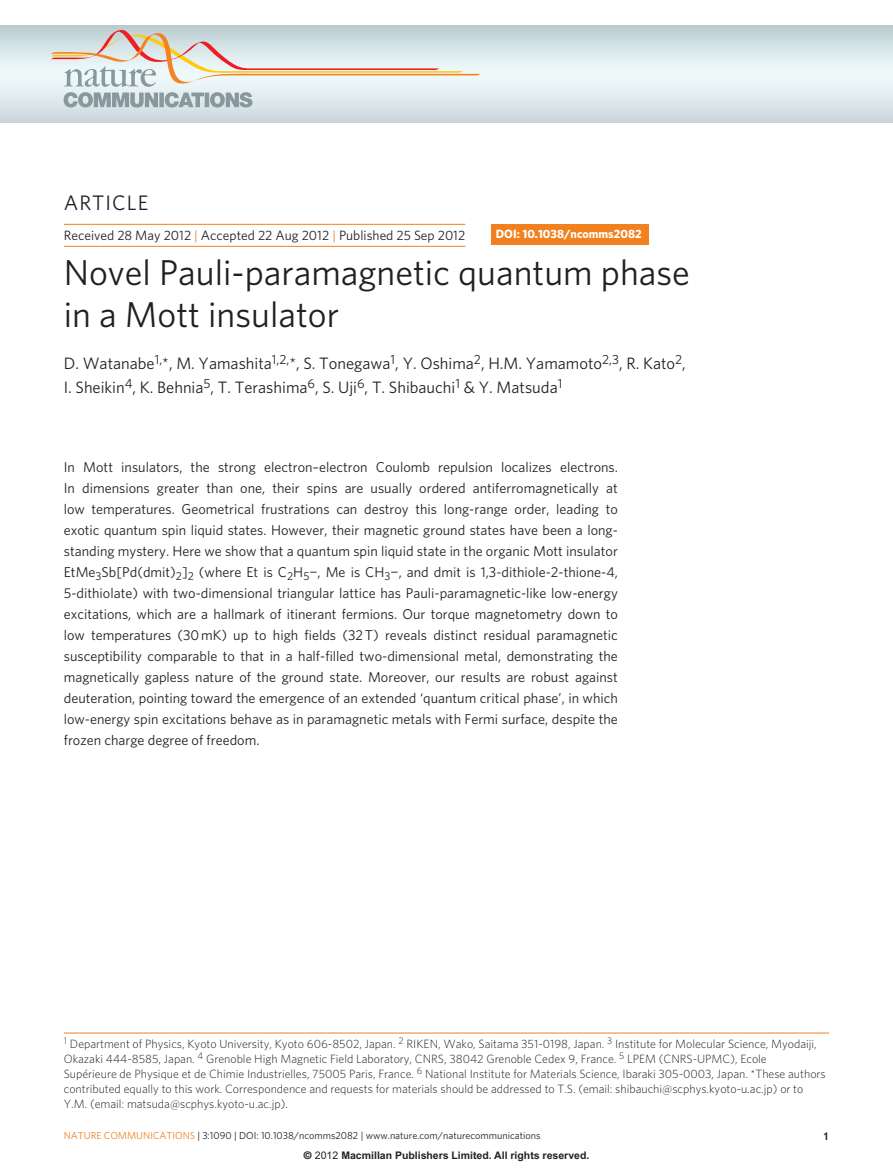
<style>
.page{position:relative;width:893px;height:1174px;background:#fff}
.page>*{position:absolute;margin:0;border:0;box-sizing:border-box;transform-origin:0 0}
.pAtl{font:36px/42px "Whitney";color:#231f20}
.t1{font:21px "Whitney";letter-spacing:.05em;color:#231f20}
.pAu{font:16.5px/24px "Whitney";color:#231f20}
.pAbstext{font:14.25px/21px "Whitney";color:#231f20;text-align:justify}
.pPrdates{font:13.5px "Whitney";color:#231f20}
.pAffiliation{font:300 12px/15px "Whitney";color:#231f20}
.pDoiTop{font:700 12px "Whitney";color:#fff}
.t2{font:700 10.5px "Arial";color:#231f20}
.pDoiLRH{font:10.2px "Whitney";color:#231f20}
.pDoiLRH-2{font:10.2px "Whitney";color:#f1801f}
.s1{color:#f1801f}
.s2{font-family:"Helvetica"}
.s3{font-weight:400}
</style>
<div class="page">
<svg style="left:0;top:25px;width:893px;height:97px;background:#d8e4e7"></svg>
<svg style="left:50px;top:30px;width:431px;height:77px;background:#d8dad6"></svg>
<hr style="left:64px;top:224px;width:401px;height:1px;background:#f1801f">
<hr style="left:64px;top:246px;width:401px;height:1px;background:#f1801f">
<div style="left:492px;top:225px;width:157px;height:20px;background:#f1801f"></div>
<hr style="left:64px;top:1032px;width:765px;height:1px;background:#f1801f">
<p class="t1" style="left:64px;top:190px;width:86px">ARTICLE</p>
<p class="pPrdates" style="left:64px;top:227px;width:403px">Received 28 May 2012 <span class="s1">|</span> Accepted 22 Aug 2012 <span class="s1">|</span> Published 25 Sep 2012</p>
<p class="pDoiTop" style="left:496px;top:227px;width:147px">DOI: 10.1038/ncomms2082</p>
<p class="pAtl" style="left:64px;top:251px;width:628px">Novel Pauli-paramagnetic quantum phase in a Mott insulator</p>
<p class="pAu" style="left:64px;top:351px;width:624px">D. Watanabe<sup>1,</sup>*, M. Yamashita<sup>1,2,</sup>*, S. Tonegawa<sup>1</sup>, Y. Oshima<sup>2</sup>, H.M. Yamamoto<sup>2,3</sup>, R. Kato<sup>2</sup>,<br>I. Sheikin<sup>4</sup>, K. Behnia<sup>5</sup>, T. Terashima<sup>6</sup>, S. Uji<sup>6</sup>, T. Shibauchi<sup>1</sup> &amp; Y. Matsuda<sup>1</sup></p>
<p class="pAbstext" style="left:64px;top:456px;width:556px">In Mott insulators, the strong electron–electron Coulomb repulsion localizes electrons.<br>In dimensions greater than one, their spins are usually ordered antiferromagnetically at low temperatures. Geometrical frustrations can destroy this long-range order, leading to exotic quantum spin liquid states. However, their magnetic ground states have been a long&shy;standing mystery. Here we show that a quantum spin liquid state in the organic Mott insulator EtMe<sub>3</sub>Sb[Pd(dmit)<sub>2</sub>]<sub>2</sub> (where Et is C<sub>2</sub>H<sub>5</sub>−, Me is CH<sub>3</sub>−, and dmit is 1,3-dithiole-2-thione-4, 5-dithiolate) with two-dimensional triangular lattice has Pauli-paramagnetic-like low-energy excitations, which are a hallmark of itinerant fermions. Our torque magnetometry down to low temperatures (30mK) up to high fields (32T) reveals distinct residual paramagnetic susceptibility comparable to that in a half-filled two-dimensional metal, demonstrating the magnetically gapless nature of the ground state. Moreover, our results are robust against deuteration, pointing toward the emergence of an extended ‘quantum critical phase’, in which low-energy spin excitations behave as in paramagnetic metals with Fermi surface, despite the frozen charge degree of freedom.</p>
<p class="pAffiliation" style="left:64px;top:1036px;width:763px"><sup>1</sup> Department of Physics, Kyoto University, Kyoto 606-8502, Japan. <sup>2</sup> RIKEN, Wako, Saitama 351-0198, Japan. <sup>3</sup> Institute for Molecular Science, Myodaiji, Okazaki 444-8585, Japan. <sup>4</sup> Grenoble High Magnetic Field Laboratory, CNRS, 38042 Grenoble Cedex 9, France. <sup>5</sup> LPEM (CNRS-UPMC), Ecole<br>Supérieure de Physique et de Chimie Industrielles, 75005 Paris, France. <sup>6</sup> National Institute for Materials Science, Ibaraki 305-0003, Japan. *These authors contributed equally to this work. Correspondence and requests for materials should be addressed to T.S. (email: shibauchi@scphys.kyoto-u.ac.jp) or to Y.M. (email: matsuda@scphys.kyoto-u.ac.jp).</p>
<p class="pDoiLRH-2" style="left:64px;top:1129px;width:93px">nature communicati</p>
<p class="pDoiLRH" style="left:175px;top:1129px;width:367px"><span class="s1">ons</span> | 3:1090 | DOI: 10.1038/ncomms2082 | www.nature.com/naturecommunications</p>
<p class="t2" style="left:304px;top:1149px;width:287px"><span class="s2">©</span> <span class="s3">2012</span> Macmillan Publishers Limited. All rights reserved.</p>
</div>
